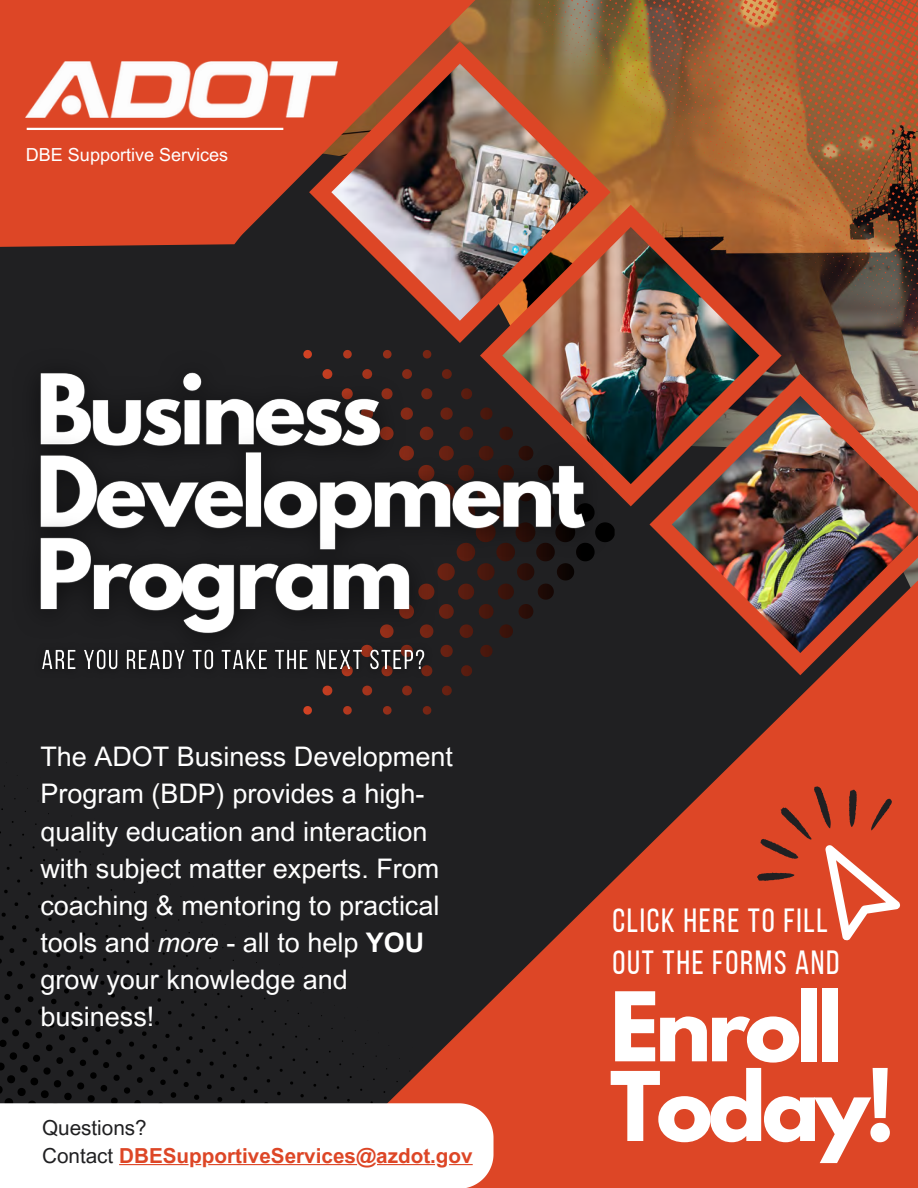
<style>
.page{position:relative;width:918px;height:1188px;background:#fff}
.page>*{position:absolute;margin:0;border:0;box-sizing:border-box;transform-origin:0 0}
.t1{font:700 84.9px/79.7px "League Spartan";letter-spacing:-.05em;color:#fff}
.t2{font:33.45px/42.6px "Bebas Neue";letter-spacing:.05em;color:#fff}
.t3{font:27px/37.2px "Arial MT Pro";color:#fff}
.t4{font:700 20.7px/28.2px "Arial MT Pro";color:#dd4626}
.t5{font:18px "Arial MT Pro";color:#fff}
.s1{font-style:italic}
.s2{font-weight:700}
.s3{font-weight:400;color:#202022}
</style>
<div class="page">
<div style="left:0;top:0;width:918px;height:1103px;background:#202022"></div>
<div style="left:0;top:0;width:422px;height:247px;background:#dd4626"></div>
<svg style="left:309px;top:41px;width:227px;height:297px;background:#793927"></svg>
<img style="left:331px;top:64px;width:205px;height:257px">
<img style="left:480px;top:205px;width:302px;height:301px">
<img style="left:502px;top:227px;width:257px;height:257px">
<img style="left:649px;top:374px;width:269px;height:206px">
<img style="left:672px;top:396px;width:246px;height:184px">
<svg style="left:301px;top:580px;width:617px;height:608px;background:#813424"></svg>
<img style="left:26px;top:61px;width:312px;height:57px">
<img style="left:536px;top:0;width:382px;height:366px">
<svg style="left:757px;top:786px;width:143px;height:155px;background:#d45338"></svg>
<img style="left:4px;top:338px;width:619px;height:335px">
<img style="left:30px;top:638px;width:407px;height:46px">
<svg style="left:0;top:1103px;width:494px;height:85px"></svg>
<hr style="left:119px;top:1164px;width:70px;height:1px;background:#dd4626">
<hr style="left:27px;top:128px;width:256px;height:2px;background:#fff">
<p class="t5" style="left:26px;top:144px;width:204px">DBE Supportive Services</p>
<p class="t3" style="left:40px;top:740px;width:414px">The ADOT Business Development<br>Program (BDP) provides a high&shy;quality education and interaction with subject matter experts. From coaching &amp; mentoring to practical tools and <span class="s1">more</span> - all to help <span class="s2">YOU </span>grow your knowledge and business!</p>
<p class="t4" style="left:42px;top:1114px;width:432px"><span class="s3">Questions?<br>Contact</span> DBESupportiveServices@azdot.gov</p>
<p class="t2" style="left:613px;top:898px;width:228px">CLICK HERE TO FILL<br>OUT THE FORMS AND</p>
<h1 class="t1" style="left:610px;top:986px;width:286px">Enroll<br>Today!</h1>
</div>
